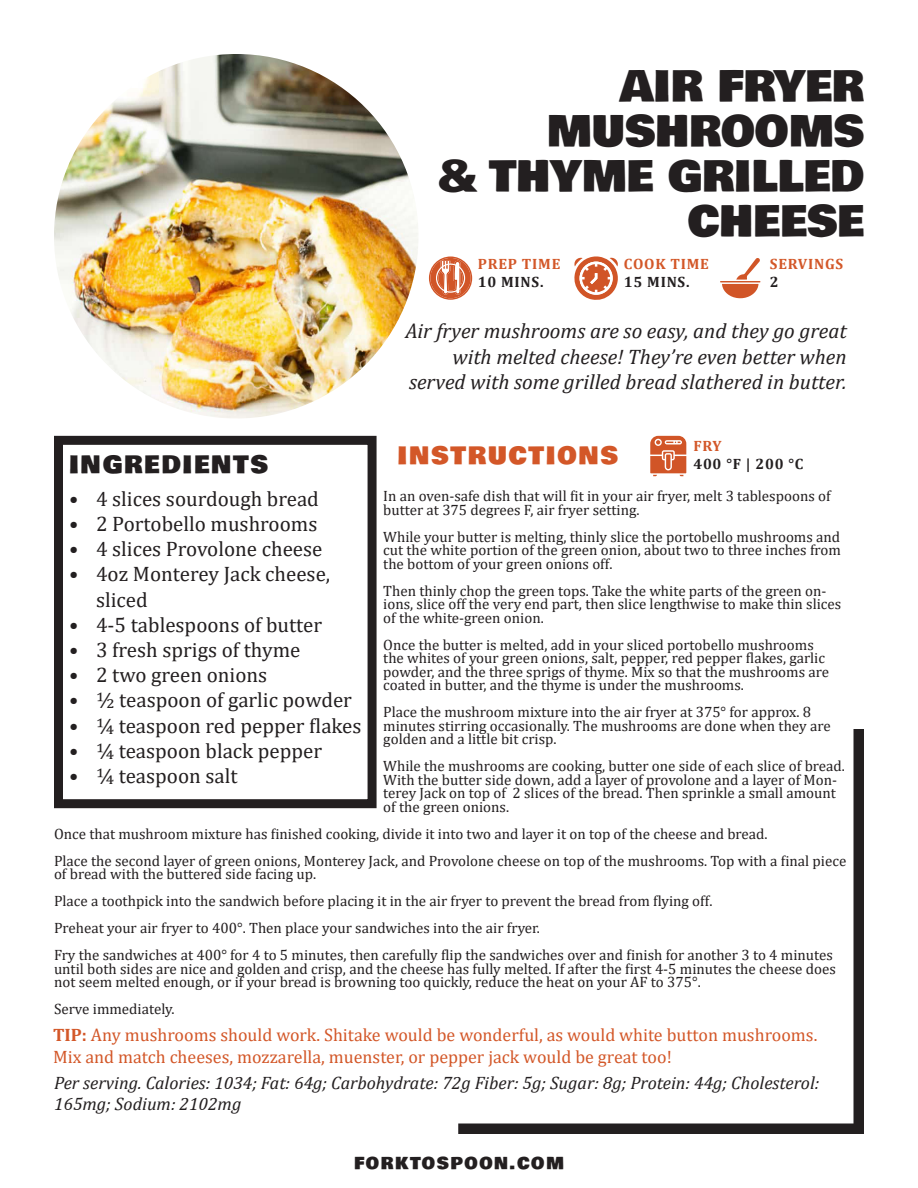
<style>
.page{position:relative;width:918px;height:1188px;background:#fff}
.page>*{position:absolute;margin:0;border:0;box-sizing:border-box;transform-origin:0 0}
.t1{font:42px/45px "Bowlby One";color:#231f20;text-align:right}
.t2{font:24px "Bowlby One";letter-spacing:.075em;color:#d35728}
.t3{font:24px "Bowlby One";letter-spacing:.075em;color:#231f20}
.t4{font:21px/25.2px "Cambria";color:#231f20}
.t5{font:italic 21px/25.5px "Cambria";color:#231f20;text-align:right}
.t6{font:18px "Cambria";color:#d35728}
.t7{font:italic 18px/21.6px "Cambria";color:#231f20}
.t8{font:16.5px "Bowlby One";letter-spacing:.1em;color:#231f20}
.t9{font:15px/13.5px "Cambria";color:#231f20}
.t10{font:700 15px "Cambria";letter-spacing:.05em;color:#d35728}
.t11{font:700 15px "Cambria";letter-spacing:.05em;color:#231f20}
.s1{font-weight:700}
</style>
<div class="page">
<img style="left:54px;top:54px;width:364px;height:364px;border-radius:182px">
<svg style="left:429px;top:256px;width:43px;height:44px"></svg>
<div style="left:436px;top:264px;width:29px;height:29px;border:1px solid #fff;border-radius:50%"></div>
<svg style="left:574px;top:256px;width:44px;height:44px"></svg>
<svg style="left:720px;top:258px;width:40px;height:41px"></svg>
<svg style="left:54px;top:435px;width:323px;height:374px"></svg>
<svg style="left:650px;top:436px;width:36px;height:40px"></svg>
<div style="left:458px;top:1124px;width:405px;height:10px;background:#231f20"></div>
<div style="left:854px;top:729px;width:10px;height:405px;background:#231f20"></div>
<p class="t1" style="left:620px;top:64px;width:246px">AIR FRYER</p>
<p class="t1" style="left:547px;top:109px;width:319px">MUSHROOMS</p>
<p class="t1" style="left:439px;top:154px;width:427px">&amp; THYME GRILLED<br>CHEESE</p>
<p class="t10" style="left:478px;top:253px;width:84px">PREP TIME</p>
<p class="t11" style="left:478px;top:271px;width:67px">10 MINS.</p>
<p class="t10" style="left:624px;top:253px;width:86px">COOK TIME</p>
<p class="t11" style="left:624px;top:271px;width:67px">15 MINS.</p>
<p class="t10" style="left:770px;top:253px;width:75px">SERVINGS</p>
<p class="t11" style="left:770px;top:271px;width:10px">2</p>
<p class="t5" style="left:405px;top:317px;width:443px">Air fryer mushrooms are so easy, and they go great with melted cheese! They’re even better when served with some grilled bread slathered in butter.</p>
<p class="t10" style="left:693px;top:435px;width:30px">FRY</p>
<p class="t11" style="left:693px;top:453px;width:111px">400 °F | 200 °C</p>
<p class="t2" style="left:398px;top:437px;width:222px">INSTRUCTIONS</p>
<p class="t3" style="left:69px;top:446px;width:200px">INGREDIENTS</p>
<p class="t4" style="left:69px;top:486px;width:251px">• 4 slices sourdough bread</p>
<p class="t4" style="left:69px;top:511px;width:250px">• 2 Portobello mushrooms</p>
<p class="t4" style="left:69px;top:536px;width:255px">• 4 slices Provolone cheese</p>
<p class="t4" style="left:96px;top:562px;width:236px;text-indent:-27px">• 4oz Monterey Jack cheese, sliced</p>
<p class="t4" style="left:69px;top:612px;width:255px">• 4-5 tablespoons of butter</p>
<p class="t4" style="left:69px;top:637px;width:233px">• 3 fresh sprigs of thyme</p>
<p class="t4" style="left:69px;top:662px;width:200px">• 2 two green onions</p>
<p class="t4" style="left:69px;top:688px;width:284px">• ½ teaspoon of garlic powder</p>
<p class="t4" style="left:69px;top:713px;width:294px">• ¼ teaspoon red pepper flakes</p>
<p class="t4" style="left:69px;top:738px;width:255px">• ¼ teaspoon black pepper</p>
<p class="t4" style="left:69px;top:763px;width:170px">• ¼ teaspoon salt</p>
<p class="t9" style="left:383px;top:489px;width:449px">In an oven-safe dish that will fit in your air fryer, melt 3 tablespoons of butter at 375 degrees F, air fryer setting.</p>
<p class="t9" style="left:383px;top:530px;width:459px;text-align:justify">While your butter is melting, thinly slice the portobello mushrooms and cut the white portion of the green onion, about two to three inches from the bottom of your green onions off.</p>
<p class="t9" style="left:383px;top:584px;width:460px">Then thinly chop the green tops. Take the white parts of the green on&shy;ions, slice off the very end part, then slice lengthwise to make thin slices of the white-green onion.</p>
<p class="t9" style="left:383px;top:638px;width:447px">Once the butter is melted, add in your sliced portobello mushrooms the whites of your green onions, salt, pepper, red pepper flakes, garlic powder, and the three sprigs of thyme. Mix so that the mushrooms are coated in butter, and the thyme is under the mushrooms.</p>
<p class="t9" style="left:383px;top:705px;width:449px">Place the mushroom mixture into the air fryer at 375° for approx. 8 minutes stirring occasionally. The mushrooms are done when they are golden and a little bit crisp.</p>
<p class="t9" style="left:383px;top:759px;width:463px">While the mushrooms are cooking, butter one side of each slice of bread.</p>
<p class="t9" style="left:383px;top:773px;width:455px;text-align:justify">With the butter side down, add a layer of provolone and a layer of Mon&shy;terey Jack on top of 2 slices of the bread. Then sprinkle a small amount of the green onions.</p>
<p class="t9" style="left:54px;top:827px;width:715px">Once that mushroom mixture has finished cooking, divide it into two and layer it on top of the cheese and bread.</p>
<p class="t9" style="left:54px;top:854px;width:794px">Place the second layer of green onions, Monterey Jack, and Provolone cheese on top of the mushrooms. Top with a final piece of bread with the buttered side facing up.</p>
<p class="t9" style="left:54px;top:894px;width:660px">Place a toothpick into the sandwich before placing it in the air fryer to prevent the bread from flying off.</p>
<p class="t9" style="left:54px;top:921px;width:488px">Preheat your air fryer to 400°. Then place your sandwiches into the air fryer.</p>
<p class="t9" style="left:54px;top:948px;width:783px">Fry the sandwiches at 400° for 4 to 5 minutes, then carefully flip the sandwiches over and finish for another 3 to 4 minutes until both sides are nice and golden and crisp, and the cheese has fully melted. If after the first 4-5 minutes the cheese does not seem melted enough, or if your bread is browning too quickly, reduce the heat on your AF to 375°.</p>
<p class="t9" style="left:54px;top:1002px;width:122px">Serve immediately.</p>
<p class="t6" style="left:53px;top:1024px;width:766px"><span class="s1">TIP:</span> Any mushrooms should work. Shitake would be wonderful, as would white button mushrooms.</p>
<p class="t6" style="left:53px;top:1046px;width:620px">Mix and match cheeses, mozzarella, muenster, or pepper jack would be great too!</p>
<p class="t7" style="left:54px;top:1071px;width:767px">Per serving. Calories: 1034; Fat: 64g; Carbohydrate: 72g Fiber: 5g; Sugar: 8g; Protein: 44g; Cholesterol:<br>165mg; Sodium: 2102mg</p>
<p class="t8" style="left:354px;top:1150px;width:211px">FORKTOSPOON.COM</p>
</div>
